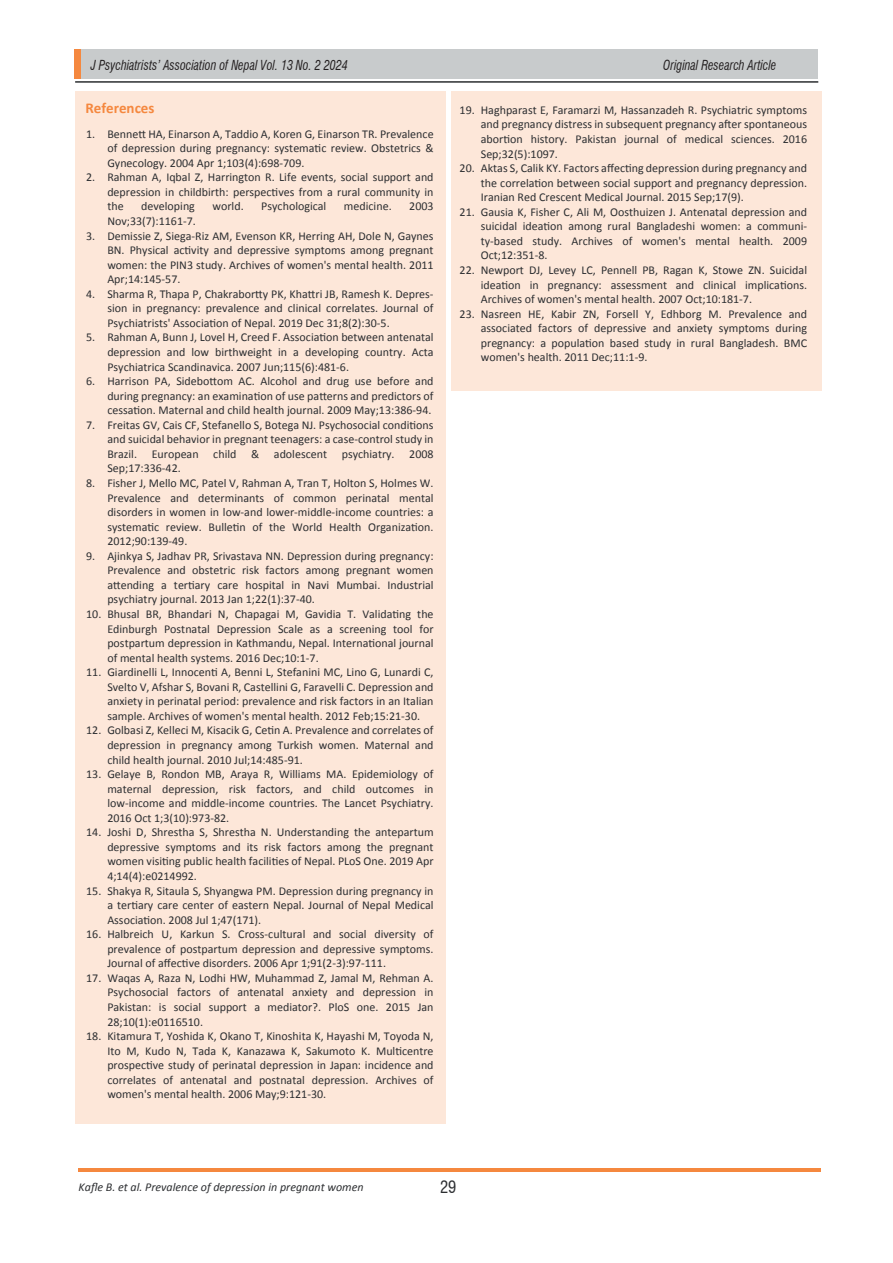
<style>
.page{position:relative;width:893px;height:1263px;background:#fff}
.page>*{position:absolute;margin:0;border:0;box-sizing:border-box;transform-origin:0 0}
.t1{font:condensed 16.5px "Swiss 721 BT";color:#2c2e31}
.t2{font:700 15px "Calibri";color:#f5883f}
.t3{font:italic condensed 13.5px "Swiss 721 BT";color:#231f20;scale:.89 1}
.t4{font:12px/14.5px "Calibri";color:#2c2e31;text-align:justify}
.t5{font:italic 12px "Calibri";color:#2c2e31}
</style>
<div class="page">
<div style="left:75px;top:91px;width:371px;height:1032px;background:#fde7d9"></div>
<div style="left:451px;top:91px;width:371px;height:300px;background:#fde7d9"></div>
<hr style="left:75px;top:81px;width:743px;height:2px;background:#2c2e31">
<div style="left:75px;top:49px;width:743px;height:30px;background:#c8cbcc"></div>
<div style="left:75px;top:49px;width:6px;height:30px;background:#f5883f"></div>
<hr style="left:79px;top:1168px;width:742px;height:4px;background:#f5883f">
<p class="t3" style="left:91px;top:57px;width:290px">J Psychiatrists’ Association of Nepal Vol. 13 No. 2 2024</p>
<p class="t3" style="left:663px;top:57px;width:129px">Original Research Article</p>
<p class="t2" style="left:85px;top:98px;width:70px">References</p>
<p class="t4" style="left:107px;top:126px;width:328px;text-indent:-21px">1. Bennett HA, Einarson A, Taddio A, Koren G, Einarson TR. Prevalence of depression during pregnancy: systematic review. Obstetrics &amp; Gynecology. 2004 Apr 1;103(4):698-709.</p>
<p class="t4" style="left:107px;top:170px;width:328px;text-indent:-21px">2. Rahman A, Iqbal Z, Harrington R. Life events, social support and depression in childbirth: perspectives from a rural community in the</p>
<p class="t4" style="left:141px;top:199px;width:55px">developing</p>
<p class="t4" style="left:213px;top:199px;width:33px">world.</p>
<p class="t4" style="left:261px;top:199px;width:67px">Psychological</p>
<p class="t4" style="left:344px;top:199px;width:49px">medicine.</p>
<p class="t4" style="left:409px;top:199px;width:26px">2003</p>
<p class="t4" style="left:107px;top:214px;width:90px">Nov;33(7):1161-7.</p>
<p class="t4" style="left:107px;top:228px;width:328px;text-indent:-21px">3. Demissie Z, Siega-Riz AM, Evenson KR, Herring AH, Dole N, Gaynes BN. Physical activity and depressive symptoms among pregnant women: the PIN3 study. Archives of women's mental health. 2011<br>Apr;14:145-57.</p>
<p class="t4" style="left:107px;top:287px;width:328px;text-indent:-21px">4. Sharma R, Thapa P, Chakrabortty PK, Khattri JB, Ramesh K. Depres&shy;sion in pregnancy: prevalence and clinical correlates. Journal of Psychiatrists' Association of Nepal. 2019 Dec 31;8(2):30-5.</p>
<p class="t4" style="left:107px;top:330px;width:328px;text-indent:-21px">5. Rahman A, Bunn J, Lovel H, Creed F. Association between antenatal depression and low birthweight in a developing country. Acta Psychiatrica Scandinavica. 2007 Jun;115(6):481-6.</p>
<p class="t4" style="left:107px;top:374px;width:328px;text-indent:-21px">6. Harrison PA, Sidebottom AC. Alcohol and drug use before and during pregnancy: an examination of use patterns and predictors of cessation. Maternal and child health journal. 2009 May;13:386-94.</p>
<p class="t4" style="left:107px;top:418px;width:328px;text-indent:-21px">7. Freitas GV, Cais CF, Stefanello S, Botega NJ. Psychosocial conditions and suicidal behavior in pregnant teenagers: a case-control study in Brazil. European child &amp; adolescent psychiatry. 2008<br>Sep;17:336-42.</p>
<p class="t4" style="left:107px;top:476px;width:328px;text-indent:-21px">8. Fisher J, Mello MC, Patel V, Rahman A, Tran T, Holton S, Holmes W.<br>Prevalence and determinants of common perinatal mental disorders in women in low-and lower-middle-income countries: a systematic review. Bulletin of the World Health Organization.<br>2012;90:139-49.</p>
<p class="t4" style="left:107px;top:548px;width:328px;text-indent:-21px">9. Ajinkya S, Jadhav PR, Srivastava NN. Depression during pregnancy:<br>Prevalence and obstetric risk factors among pregnant women attending a tertiary care hospital in Navi Mumbai. Industrial psychiatry journal. 2013 Jan 1;22(1):37-40.</p>
<p class="t4" style="left:107px;top:607px;width:328px;text-indent:-21px">10. Bhusal BR, Bhandari N, Chapagai M, Gavidia T. Validating the Edinburgh Postnatal Depression Scale as a screening tool for postpartum depression in Kathmandu, Nepal. International journal of mental health systems. 2016 Dec;10:1-7.</p>
<p class="t4" style="left:107px;top:665px;width:328px;text-indent:-21px">11. Giardinelli L, Innocenti A, Benni L, Stefanini MC, Lino G, Lunardi C, Svelto V, Afshar S, Bovani R, Castellini G, Faravelli C. Depression and anxiety in perinatal period: prevalence and risk factors in an Italian sample. Archives of women's mental health. 2012 Feb;15:21-30.</p>
<p class="t4" style="left:107px;top:723px;width:328px;text-indent:-21px">12. Golbasi Z, Kelleci M, Kisacik G, Cetin A. Prevalence and correlates of depression in pregnancy among Turkish women. Maternal and child health journal. 2010 Jul;14:485-91.</p>
<p class="t4" style="left:107px;top:767px;width:328px;text-indent:-21px">13. Gelaye B, Rondon MB, Araya R, Williams MA. Epidemiology of maternal depression, risk factors, and child outcomes in low-income and middle-income countries. The Lancet Psychiatry.<br>2016 Oct 1;3(10):973-82.</p>
<p class="t4" style="left:107px;top:825px;width:328px;text-indent:-21px">14. Joshi D, Shrestha S, Shrestha N. Understanding the antepartum depressive symptoms and its risk factors among the pregnant women visiting public health facilities of Nepal. PLoS One. 2019 Apr 4;14(4):e0214992.</p>
<p class="t4" style="left:107px;top:883px;width:328px;text-indent:-21px">15. Shakya R, Sitaula S, Shyangwa PM. Depression during pregnancy in a tertiary care center of eastern Nepal. Journal of Nepal Medical Association. 2008 Jul 1;47(171).</p>
<p class="t4" style="left:107px;top:927px;width:328px;text-indent:-21px">16. Halbreich U, Karkun S. Cross-cultural and social diversity of prevalence of postpartum depression and depressive symptoms.<br>Journal of affective disorders. 2006 Apr 1;91(2-3):97-111.</p>
<p class="t4" style="left:107px;top:971px;width:328px;text-indent:-21px">17. Waqas A, Raza N, Lodhi HW, Muhammad Z, Jamal M, Rehman A.<br>Psychosocial factors of antenatal anxiety and depression in Pakistan: is social support a mediator?. PloS one. 2015 Jan 28;10(1):e0116510.</p>
<p class="t4" style="left:107px;top:1029px;width:328px;text-indent:-21px">18. Kitamura T, Yoshida K, Okano T, Kinoshita K, Hayashi M, Toyoda N, Ito M, Kudo N, Tada K, Kanazawa K, Sakumoto K. Multicentre prospective study of perinatal depression in Japan: incidence and correlates of antenatal and postnatal depression. Archives of women's mental health. 2006 May;9:121-30.</p>
<p class="t4" style="left:481px;top:103px;width:328px;text-indent:-21px">19. Haghparast E, Faramarzi M, Hassanzadeh R. Psychiatric symptoms and pregnancy distress in subsequent pregnancy after spontaneous abortion history. Pakistan journal of medical sciences. 2016<br>Sep;32(5):1097.</p>
<p class="t4" style="left:481px;top:161px;width:328px;text-indent:-21px">20. Aktas S, Calik KY. Factors affecting depression during pregnancy and the correlation between social support and pregnancy depression.<br>Iranian Red Crescent Medical Journal. 2015 Sep;17(9).</p>
<p class="t4" style="left:481px;top:204px;width:328px;text-indent:-21px">21. Gausia K, Fisher C, Ali M, Oosthuizen J. Antenatal depression and suicidal ideation among rural Bangladeshi women: a communi&shy;ty-based study. Archives of women's mental health. 2009<br>Oct;12:351-8.</p>
<p class="t4" style="left:481px;top:263px;width:328px;text-indent:-21px">22. Newport DJ, Levey LC, Pennell PB, Ragan K, Stowe ZN. Suicidal ideation in pregnancy: assessment and clinical implications.<br>Archives of women's mental health. 2007 Oct;10:181-7.</p>
<p class="t4" style="left:481px;top:306px;width:328px;text-indent:-21px">23. Nasreen HE, Kabir ZN, Forsell Y, Edhborg M. Prevalence and associated factors of depressive and anxiety symptoms during pregnancy: a population based study in rural Bangladesh. BMC women's health. 2011 Dec;11:1-9.</p>
<p class="t5" style="left:79px;top:1178px;width:287px">Kafle B. et al. Prevalence of depression in pregnant women</p>
<h1 class="t1" style="left:440px;top:1177px;width:18px">29</h1>
</div>
